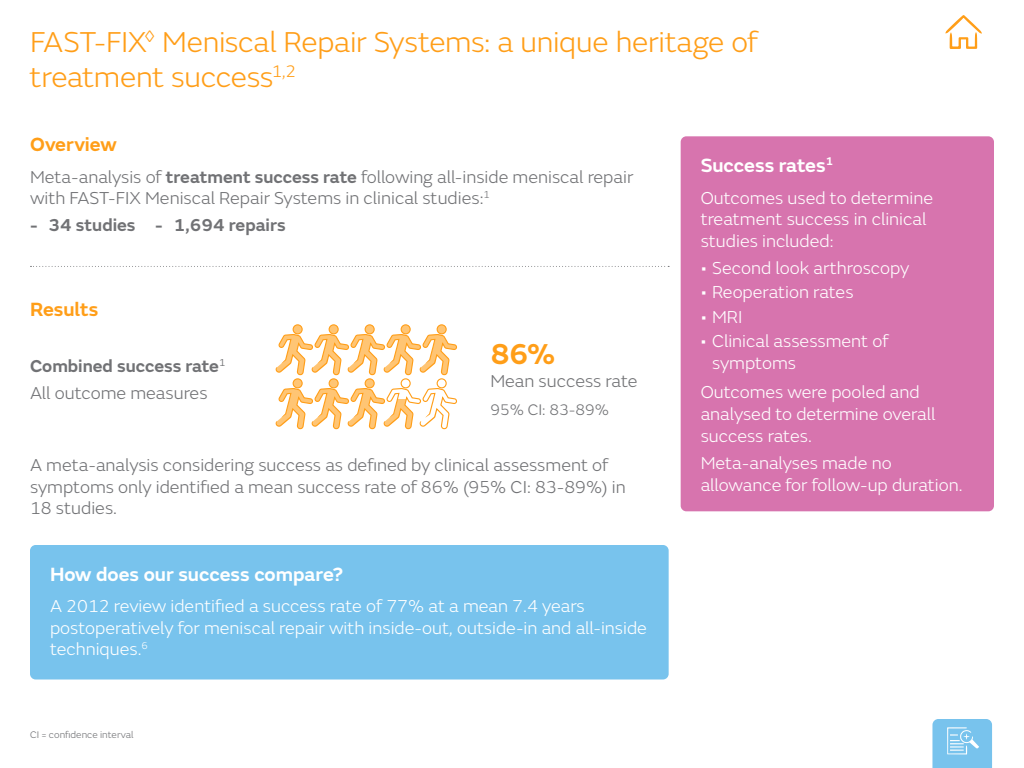
<style>
.page{position:relative;width:1024px;height:768px;background:#fff}
.page>*{position:absolute;margin:0;border:0;box-sizing:border-box;transform-origin:0 0}
.t1{font:300 30px/35px "SN Emeric";letter-spacing:-.01em;color:#ff9e18}
.t2{font:600 30px "SN Emeric";color:#ff9e18}
.t3{font:600 20px "SN Emeric";color:#fff}
.t4{font:600 20px "SN Emeric";color:#ff9e18}
.t5{font:300 18px/21.6px "SN Emeric";color:#fff}
.t6{font:300 18px/21.6px "SN Emeric";color:#717275}
.t7{font:600 18px/27.3px "SN Emeric";color:#717275}
.t8{font:300 16px "SN Emeric";color:#717275}
.t9{font:300 10px "SN Emeric";color:#717275}
.s1{font-weight:600}
.s2{font-weight:300}
</style>
<div class="page">
<svg style="left:932px;top:719px;width:60px;height:49px;background:#83c8ee"></svg>
<svg style="left:945px;top:15px;width:37px;height:34px"></svg>
<svg style="left:30px;top:266px;width:639px;height:1px"></svg>
<div style="left:681px;top:136px;width:313px;height:375px;background:#d774ae;border-radius:6px"></div>
<div style="left:30px;top:545px;width:639px;height:135px;background:#78c3ed;border-radius:6px"></div>
<div style="left:293px;top:325px;width:9px;height:9px;background:#ffc574;border-radius:50%"></div>
<div style="left:293px;top:324px;width:10px;height:10px;border:1px solid #ff9e18;border-radius:50%"></div>
<div style="left:329px;top:325px;width:9px;height:9px;background:#ffc574;border-radius:50%"></div>
<div style="left:329px;top:324px;width:10px;height:10px;border:1px solid #ff9e18;border-radius:50%"></div>
<div style="left:365px;top:325px;width:9px;height:9px;background:#ffc574;border-radius:50%"></div>
<div style="left:365px;top:324px;width:10px;height:10px;border:1px solid #ff9e18;border-radius:50%"></div>
<div style="left:401px;top:325px;width:9px;height:9px;background:#ffc574;border-radius:50%"></div>
<div style="left:401px;top:324px;width:10px;height:10px;border:1px solid #ff9e18;border-radius:50%"></div>
<svg style="left:276px;top:334px;width:181px;height:41px"></svg>
<div style="left:437px;top:325px;width:9px;height:9px;background:#ffc574;border-radius:50%"></div>
<div style="left:437px;top:324px;width:10px;height:10px;border:1px solid #ff9e18;border-radius:50%"></div>
<div style="left:293px;top:379px;width:9px;height:9px;background:#ffc574;border-radius:50%"></div>
<div style="left:293px;top:378px;width:10px;height:10px;border:1px solid #ff9e18;border-radius:50%"></div>
<div style="left:329px;top:379px;width:9px;height:9px;background:#ffc574;border-radius:50%"></div>
<div style="left:329px;top:378px;width:10px;height:10px;border:1px solid #ff9e18;border-radius:50%"></div>
<div style="left:365px;top:379px;width:9px;height:9px;background:#ffc574;border-radius:50%"></div>
<div style="left:365px;top:378px;width:10px;height:10px;border:1px solid #ff9e18;border-radius:50%"></div>
<div style="left:401px;top:378px;width:10px;height:10px;border:1px solid #ff9e18;border-radius:50%"></div>
<svg style="left:276px;top:388px;width:181px;height:41px"></svg>
<div style="left:437px;top:378px;width:10px;height:10px;border:1px solid #ff9e18;border-radius:50%"></div>
<h1 class="t1" style="left:30px;top:24px;width:729px">FAST-FIX<sup>◊</sup> Meniscal Repair Systems: a unique heritage of treatment success<sup>1,2</sup></h1>
<p class="t4" style="left:30px;top:132px;width:88px">Overview</p>
<p class="t6" style="left:30px;top:166px;width:605px">Meta-analysis of <span class="s1">treatment success rate</span> following all-inside meniscal repair with FAST-FIX Meniscal Repair Systems in clinical studies:<sup>1</sup></p>
<p class="t7" style="left:30px;top:212px;width:257px">- 34 studies - 1,694 repairs</p>
<p class="t4" style="left:30px;top:297px;width:70px">Results</p>
<p class="t7" style="left:30px;top:352px;width:197px">Combined success rate<sup>1<br></sup><span class="s2">All outcome measures</span></p>
<h1 class="t2" style="left:490px;top:335px;width:67px">86%</h1>
<p class="t6" style="left:490px;top:370px;width:149px">Mean success rate</p>
<p class="t8" style="left:490px;top:400px;width:120px">95% CI: 83-89%</p>
<p class="t6" style="left:30px;top:454px;width:597px">A meta-analysis considering success as defined by clinical assessment of symptoms only identified a mean success rate of 86% (95% CI: 83-89%) in<br>18 studies.</p>
<p class="t3" style="left:50px;top:561px;width:295px">How does our success compare?</p>
<p class="t5" style="left:50px;top:595px;width:598px">A 2012 review identified a success rate of 77% at a mean 7.4 years postoperatively for meniscal repair with inside-out, outside-in and all-inside techniques.<sup>6</sup></p>
<p class="t9" style="left:30px;top:729px;width:105px">CI = confidence interval</p>
<p class="t3" style="left:701px;top:153px;width:134px">Success rates<sup>1</sup></p>
<p class="t5" style="left:701px;top:187px;width:234px">Outcomes used to determine treatment success in clinical studies included:</p>
<p class="t5" style="left:701px;top:257px;width:210px">• Second look arthroscopy</p>
<p class="t5" style="left:701px;top:282px;width:154px">• Reoperation rates</p>
<p class="t5" style="left:701px;top:306px;width:43px">• MRI</p>
<p class="t5" style="left:712px;top:330px;width:178px;text-indent:-11px">• Clinical assessment of symptoms</p>
<p class="t5" style="left:701px;top:382px;width:236px">Outcomes were pooled and analysed to determine overall success rates.</p>
<p class="t5" style="left:701px;top:452px;width:263px">Meta-analyses made no allowance for follow-up duration.</p>
</div>
